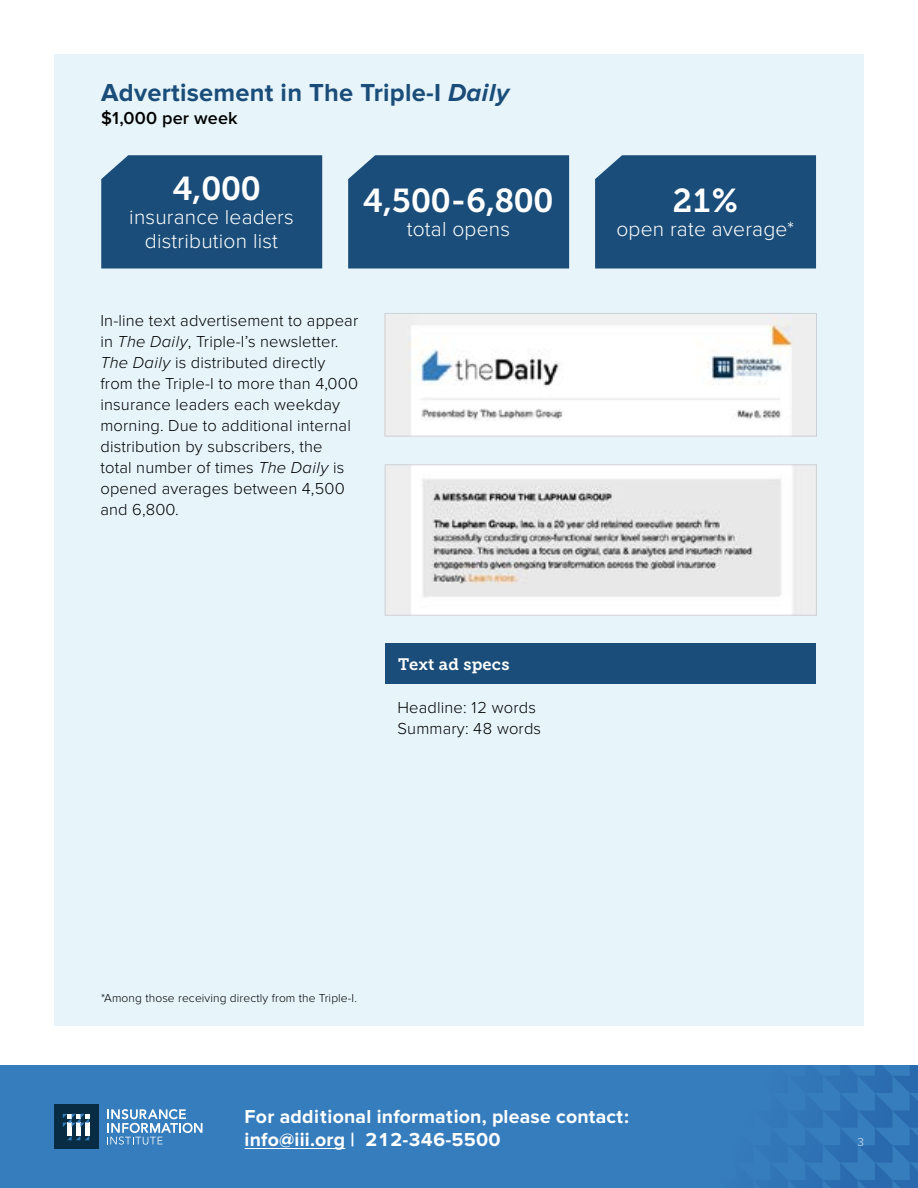
<style>
.page{position:relative;width:918px;height:1188px;background:#fff}
.page>*{position:absolute;margin:0;border:0;box-sizing:border-box;transform-origin:0 0}
.t1{font:33px "Museo Slab 700";letter-spacing:.01em;color:#fff}
.t2{font:700 25.5px "Proxima Nova";letter-spacing:.01em;color:#1a4d79}
.t3{font:300 21px/24px "Proxima Nova";letter-spacing:.01em;color:#fff;text-align:center}
.t4{font:700 19.5px/22.5px "Proxima Nova";letter-spacing:.01em;color:#fff}
.t5{font:600 18px "Proxima Nova";letter-spacing:.01em;color:#000}
.t6{font:300 16.5px/21px "Proxima Nova";letter-spacing:.01em;color:#000}
.t7{font:16.5px "Museo Slab 700";letter-spacing:.01em;color:#fff}
.t8{font:300 12px "Proxima Nova";letter-spacing:.01em;color:#000}
.t9{font:300 12px "Proxima Nova";color:#fff}
.s1{font-style:italic}
</style>
<div class="page">
<div style="left:0;top:1066px;width:918px;height:122px;background:#367dbd"></div>
<svg style="left:893px;top:1066px;width:25px;height:122px"></svg>
<hr style="left:245px;top:1148px;width:100px;height:1px;background:#fff">
<div style="left:54px;top:1105px;width:44px;height:44px;background:#072c44"></div>
<hr style="left:76px;top:1123px;width:4px;height:13px;background:#fff">
<div style="left:67px;top:1123px;width:5px;height:13px;background:#fff"></div>
<hr style="left:85px;top:1123px;width:4px;height:13px;background:#fff">
<svg style="left:63px;top:1114px;width:26px;height:13px"></svg>
<svg style="left:67px;top:1136px;width:22px;height:4px"></svg>
<svg style="left:107px;top:1109px;width:96px;height:36px"></svg>
<div style="left:694px;top:1066px;width:198px;height:122px;background:linear-gradient(to right,#377fbf,#2f72b5)"></div>
<div style="left:54px;top:54px;width:810px;height:972px;background:#e7f5fb"></div>
<img style="left:387px;top:315px;width:428px;height:119px">
<div style="left:385px;top:313px;width:432px;height:123px;border:1px solid #cdd0d4"></div>
<img style="left:387px;top:466px;width:428px;height:148px">
<div style="left:385px;top:464px;width:432px;height:152px;border:1px solid #cdd0d4"></div>
<div style="left:385px;top:644px;width:430px;height:40px;background:#1a4d79"></div>
<div style="left:101px;top:155px;width:221px;height:113px;background:#1a4d79"></div>
<div style="left:348px;top:155px;width:221px;height:113px;background:#1a4d79"></div>
<div style="left:595px;top:155px;width:221px;height:113px;background:#1a4d79"></div>
<h2 class="t2" style="left:101px;top:78px;width:410px">Advertisement in The Triple-I <span class="s1">Daily</span></h2>
<p class="t5" style="left:101px;top:107px;width:138px">$1,000 per week</p>
<h1 class="t1" style="left:173px;top:170px;width:89px">4,000</h1>
<p class="t3" style="left:129px;top:206px;width:166px">insurance leaders distribution list</p>
<h1 class="t1" style="left:364px;top:182px;width:191px">4,500-6,800</h1>
<p class="t3" style="left:407px;top:218px;width:105px">total opens</p>
<p class="t6" style="left:100px;top:310px;width:259px">In-line text advertisement to appear in <span class="s1">The Daily</span>, Triple-I’s newsletter.<br><span class="s1">The Daily</span> is distributed directly from the Triple-I to more than 4,000 insurance leaders each weekday morning. Due to additional internal distribution by subscribers, the<br>total number of times <span class="s1">The Daily</span> is opened averages between 4,500 and 6,800.</p>
<p class="t7" style="left:398px;top:654px;width:113px">Text ad specs</p>
<p class="t6" style="left:398px;top:697px;width:145px">Headline: 12 words<br>Summary: 48 words</p>
<h1 class="t1" style="left:673px;top:182px;width:67px">21%</h1>
<p class="t3" style="left:616px;top:218px;width:179px">open rate average*</p>
<p class="t8" style="left:101px;top:991px;width:257px">*Among those receiving directly from the Triple-I.</p>
<p class="t4" style="left:245px;top:1106px;width:386px">For additional information, please contact: info@iii.org | 212-346-5500</p>
<p class="t9" style="left:857px;top:1135px;width:8px">3</p>
</div>
